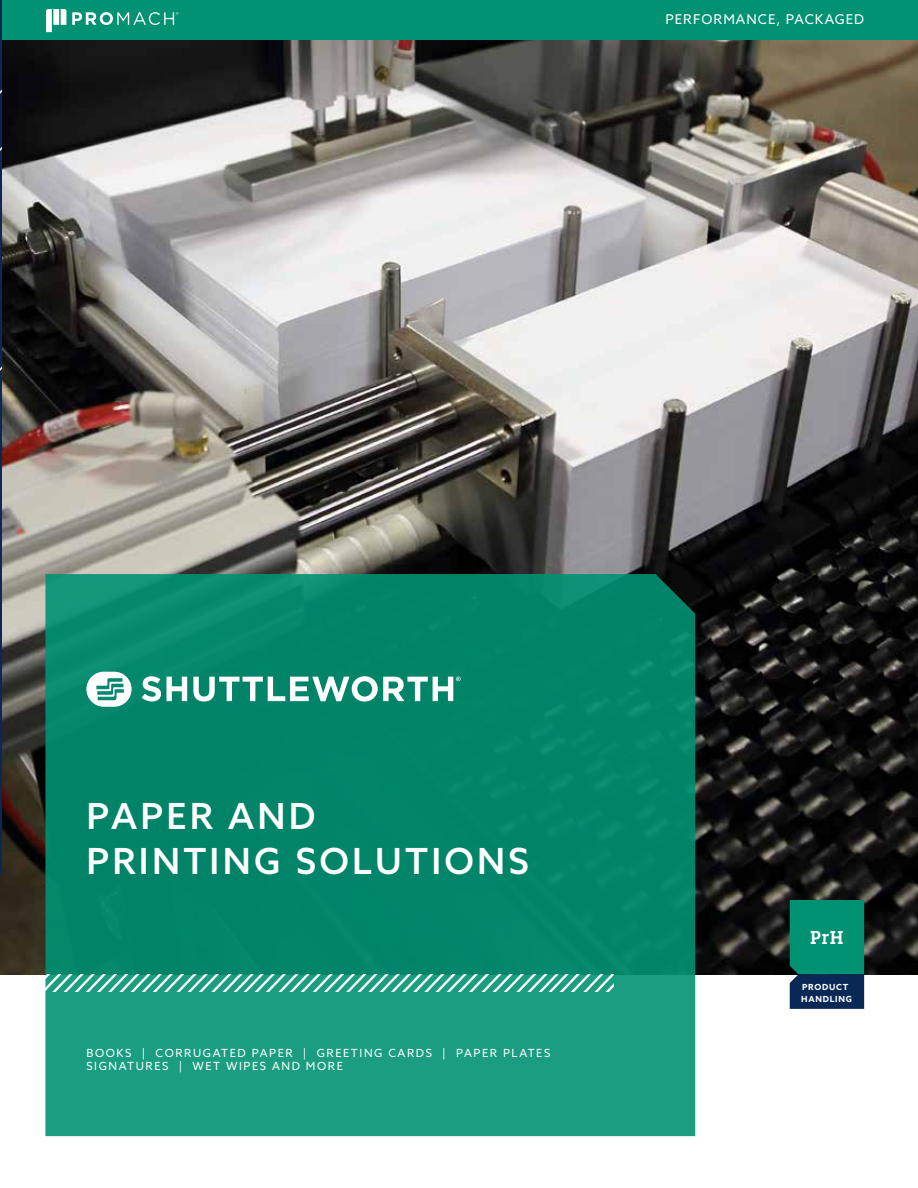
<style>
.page{position:relative;width:918px;height:1188px;background:#fff}
.page>*{position:absolute;margin:0;border:0;box-sizing:border-box;transform-origin:0 0}
.t1{font:500 36px/45px "Azo Sans";letter-spacing:.09em;color:#fff}
.t2{font:500 19.2px "Vista Slab OTCE";color:#fff}
.t3{font:13.5px "Azo Sans";letter-spacing:.075em;color:#fff}
.t4{font:11.25px/13.5px "Azo Sans";letter-spacing:.14em;color:#fff}
.t5{font:700 8.4px/12px "Azo Sans";letter-spacing:.09em;color:#fff}
</style>
<div class="page">
<div style="left:0;top:0;width:918px;height:41px;background:#009273"></div>
<svg style="left:46px;top:9px;width:20px;height:23px"></svg>
<svg style="left:72px;top:12px;width:107px;height:13px"></svg>
<img style="left:1px;top:41px;width:917px;height:934px">
<hr style="left:0;top:0;width:1px;height:875px;background:#092856">
<svg style="left:0;top:0;width:2px;height:445px"></svg>
<svg style="left:45px;top:574px;width:650px;height:562px;background:#088b6f"></svg>
<svg style="left:45px;top:974px;width:568px;height:17px"></svg>
<svg style="left:142px;top:676px;width:45px;height:25px"></svg>
<svg style="left:193px;top:676px;width:268px;height:26px"></svg>
<svg style="left:86px;top:672px;width:46px;height:35px"></svg>
<svg style="left:790px;top:900px;width:74px;height:109px;background:#047069"></svg>
<p class="t3" style="left:665px;top:11px;width:200px">PERFORMANCE, PACKAGED</p>
<h1 class="t1" style="left:86px;top:793px;width:444px">PAPER AND<br>PRINTING SOLUTIONS</h1>
<p class="t4" style="left:86px;top:1046px;width:465px">BOOKS | CORRUGATED PAPER | GREETING CARDS | PAPER PLATES<br>SIGNATURES | WET WIPES AND MORE</p>
<h2 class="t2" style="left:810px;top:926px;width:36px">PrH</h2>
<p class="t5" style="left:801px;top:980px;width:52px">PRODUCT<br>HANDLING</p>
</div>
